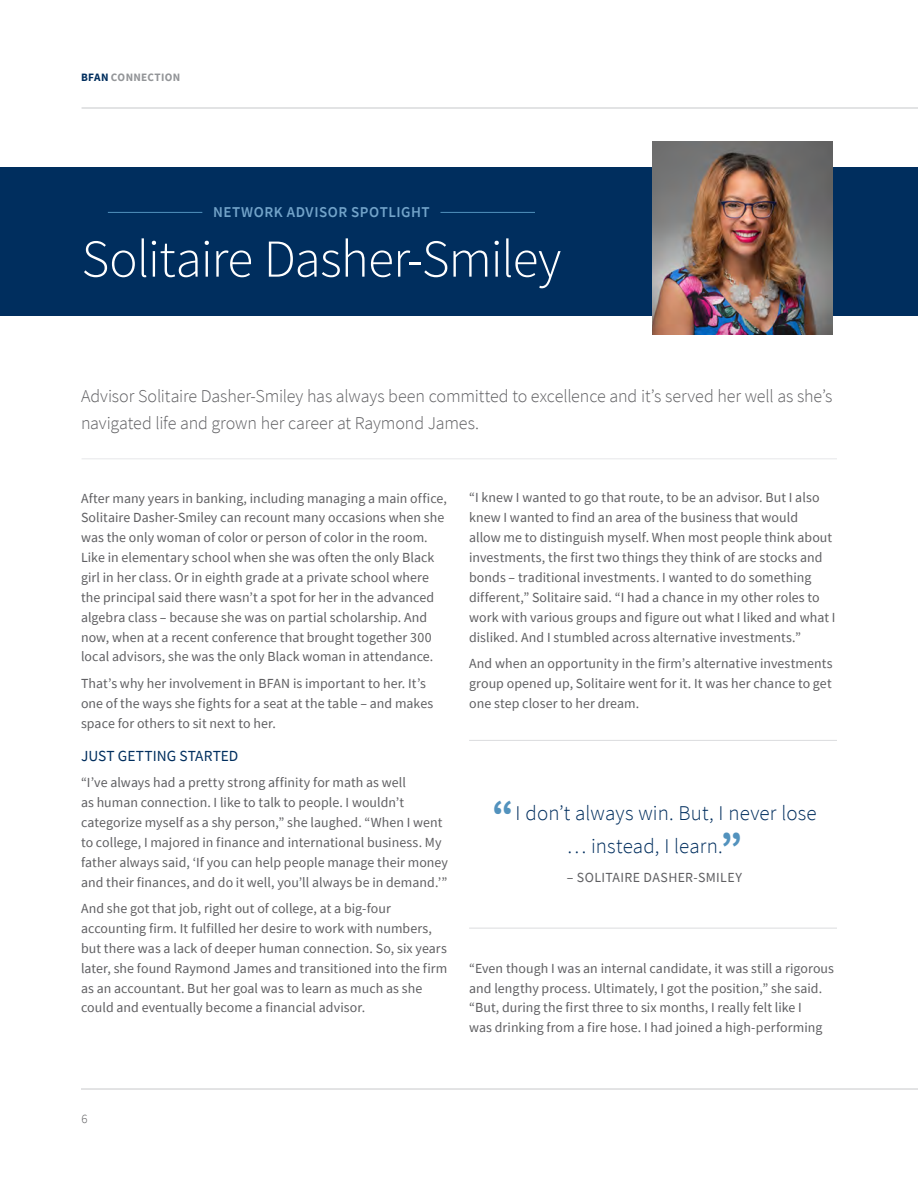
<style>
.page{position:relative;width:918px;height:1188px;background:#fff}
.page>*{position:absolute;margin:0;border:0;box-sizing:border-box;transform-origin:0 0}
.Body_Copy{font:300 53.25px "Source Sans Pro";letter-spacing:-.02em;color:#fff}
.t1{font:300 21px/33px "Source Sans Pro";letter-spacing:.005em;color:#002e5e;text-align:center}
.Body_Copy-2{font:300 18px/27px "Source Sans Pro";letter-spacing:-.01em;color:#5f5f62}
.Subhead_-_1st_Tier{font:15.3px "Source Sans Pro";letter-spacing:.005em;color:#002e5e}
.Body_Copy-3{font:600 15px "Source Sans Pro";letter-spacing:.035em;color:#72a3c9}
.Body_Copy-4{font:13.8px/19.8px "Source Sans Pro";letter-spacing:.005em;color:#5f5f62}
.Body_Copy-5{font:13.8px "Source Sans Pro";letter-spacing:.025em;color:#5f5f62}
.t2{font:300 12.75px "Source Sans Pro";color:#5f5f62}
.t3{font:700 11.25px "Source Sans Pro";letter-spacing:.03em;color:#939598}
.s1{color:#002e5e}
.s2{font-weight:700;font-size:40.5px;color:#5292bd}
</style>
<div class="page">
<hr style="left:82px;top:108px;width:836px;height:1px;background:#c7c8ca">
<hr style="left:81px;top:1089px;width:837px;height:1px;background:#c7c8ca">
<div style="left:0;top:167px;width:918px;height:148px;background:#002e5e"></div>
<img style="left:652px;top:142px;width:181px;height:192px">
<hr style="left:108px;top:212px;width:94px;height:1px;background:#5292bd">
<hr style="left:440px;top:212px;width:95px;height:1px;background:#5292bd">
<hr style="left:82px;top:458px;width:755px;height:1px;background:#e6e7e9">
<hr style="left:469px;top:740px;width:368px;height:1px;background:#dbdcde">
<hr style="left:469px;top:928px;width:368px;height:1px;background:#dbdcde">
<p class="t3" style="left:81px;top:70px;width:101px"><span class="s1">BFAN</span> CONNECTION</p>
<p class="Body_Copy-3" style="left:213px;top:202px;width:218px">NETWORK ADVISOR SPOTLIGHT</p>
<p class="Body_Copy" style="left:82px;top:226px;width:481px">Solitaire Dasher-Smiley</p>
<p class="Body_Copy-2" style="left:81px;top:382px;width:753px">Advisor Solitaire Dasher-Smiley has always been committed to excellence and it’s served her well as she’s navigated life and grown her career at Raymond James.</p>
<p class="Body_Copy-4" style="left:81px;top:488px;width:367px">After many years in banking, including managing a main office, Solitaire Dasher-Smiley can recount many occasions when she was the only woman of color or person of color in the room.<br>Like in elementary school when she was often the only Black girl in her class. Or in eighth grade at a private school where the principal said there wasn’t a spot for her in the advanced algebra class – because she was on partial scholarship. And now, when at a recent conference that brought together 300 local advisors, she was the only Black woman in attendance.</p>
<p class="Body_Copy-4" style="left:81px;top:673px;width:354px">That’s why her involvement in BFAN is important to her. It’s one of the ways she fights for a seat at the table – and makes space for others to sit next to her.</p>
<p class="Subhead_-_1st_Tier" style="left:81px;top:746px;width:159px">JUST GETTING STARTED</p>
<p class="Body_Copy-4" style="left:81px;top:773px;width:369px">“I’ve always had a pretty strong affinity for math as well<br>as human connection. I like to talk to people. I wouldn’t categorize myself as a shy person,” she laughed. “When I went to college, I majored in finance and international business. My father always said, ‘If you can help people manage their money and their finances, and do it well, you’ll always be in demand.’”</p>
<p class="Body_Copy-4" style="left:81px;top:899px;width:368px">And she got that job, right out of college, at a big-four accounting firm. It fulfilled her desire to work with numbers, but there was a lack of deeper human connection. So, six years later, she found Raymond James and transitioned into the firm as an accountant. But her goal was to learn as much as she could and eventually become a financial advisor.</p>
<p class="Body_Copy-4" style="left:469px;top:488px;width:368px">“I knew I wanted to go that route, to be an advisor. But I also knew I wanted to find an area of the business that would<br>allow me to distinguish myself. When most people think about investments, the first two things they think of are stocks and bonds – traditional investments. I wanted to do something different,” Solitaire said. “I had a chance in my other roles to work with various groups and figure out what I liked and what I disliked. And I stumbled across alternative investments.”</p>
<p class="Body_Copy-4" style="left:469px;top:653px;width:365px;text-align:justify">And when an opportunity in the firm’s alternative investments group opened up, Solitaire went for it. It was her chance to get one step closer to her dream.</p>
<p class="t1" style="left:492px;top:796px;width:326px"><span class="s2">“</span>I don’t always win. But, I never lose … instead, I learn.<span class="s2">”</span></p>
<p class="Body_Copy-5" style="left:567px;top:869px;width:177px">– SOLITAIRE DASHER-SMILEY</p>
<p class="Body_Copy-4" style="left:469px;top:958px;width:366px">“Even though I was an internal candidate, it was still a rigorous and lengthy process. Ultimately, I got the position,” she said. “But, during the first three to six months, I really felt like I<br>was drinking from a fire hose. I had joined a high-performing</p>
<p class="t2" style="left:82px;top:1111px;width:8px">6</p>
</div>
